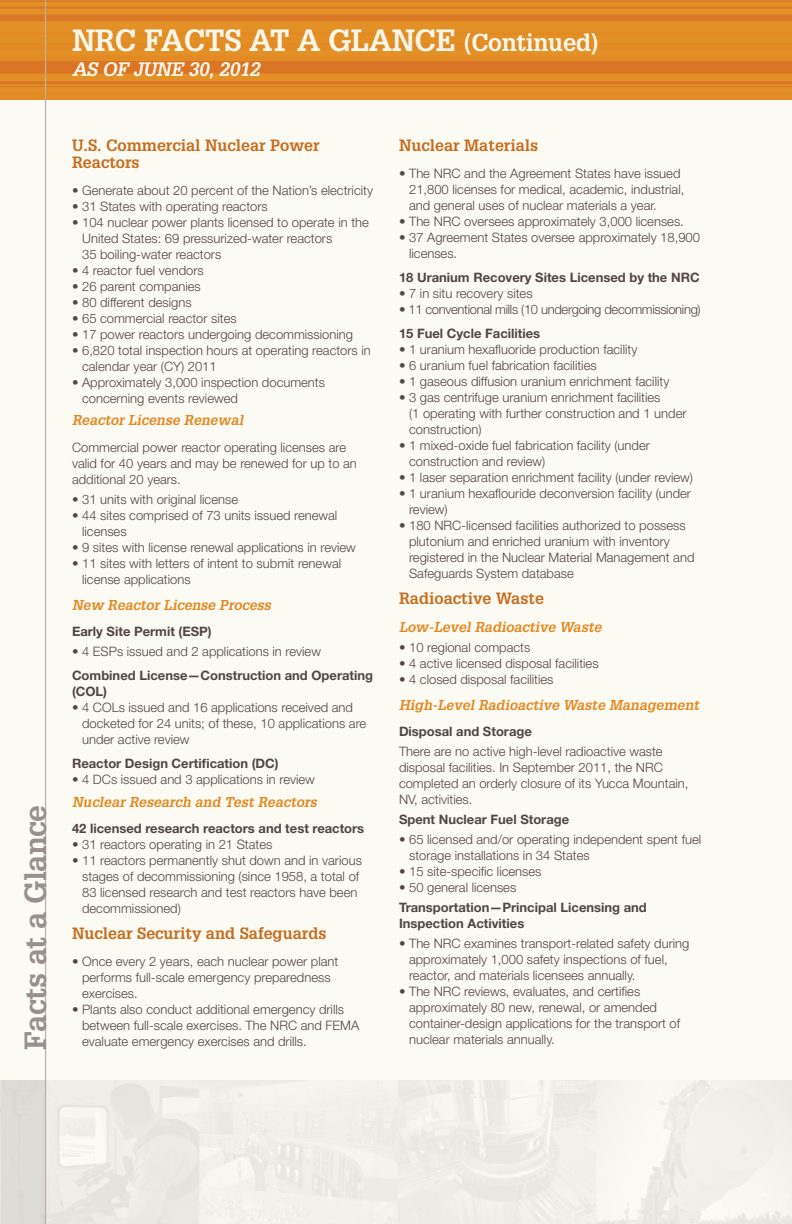
<style>
.page{position:relative;width:792px;height:1224px;background:#fbfaf3}
.page>*{position:absolute;margin:0;border:0;box-sizing:border-box;transform-origin:0 0}
.Chapter_Subtitle{font:700 30px "Glypha LT Std";letter-spacing:-.015em;color:#f9f7ea}
.Chapter_Subtitle-2{font:700 30px "Glypha LT Std";letter-spacing:-.015em;color:#998f8e}
.Chapter_Subtitle-3{font:italic 700 19px "Glypha LT Std";letter-spacing:-.015em;color:#f9f7ea}
.facts_at_a_glance_he{font:700 16px/17px "Glypha LT Std";color:#c76e1f}
.facts_at_a_glance_he-2{font:italic 700 14px "Glypha LT Std";color:#e28b24}
.Main_Body_text{font:italic 700 14px "Glypha LT Std";color:#e28b24}
.Main_Body_text-2{font:300 13px/16px "Helvetica Neue LT Std";color:#524543}
.Main_Body_text-3{font:700 13px/16px "Helvetica Neue LT Std";color:#524543}
.Main_Body_text-4{font:300 13px "Helvetica Neue LT Std";letter-spacing:-.025em;color:#524543}
.s1{font-size:24px}
</style>
<div class="page">
<div style="left:0;top:1080px;width:46px;height:144px;background:#dedcd6"></div>
<div style="left:0;top:0;width:792px;height:100px;background:#e28b24"></div>
<div style="left:0;top:0;width:792px;height:28px;background:#db7826"></div>
<div style="left:0;top:61px;width:792px;height:26px;background:#db7526"></div>
<hr style="left:0;top:39px;width:792px;height:4px;background:#e39126">
<div style="left:0;top:25px;width:792px;height:7px;background:#e39126"></div>
<div style="left:0;top:9px;width:792px;height:6px;background:#e39126"></div>
<hr style="left:0;top:35px;width:792px;height:2px;background:#e39126">
<hr style="left:0;top:88px;width:792px;height:4px;background:#e39126">
<div style="left:0;top:74px;width:792px;height:7px;background:#e39126"></div>
<div style="left:0;top:50px;width:792px;height:6px;background:#e39126"></div>
<hr style="left:0;top:37px;width:792px;height:1px;background:#e39126">
<hr style="left:0;top:0;width:792px;height:1px;background:#e39126">
<hr style="left:0;top:84px;width:792px;height:2px;background:#e39126">
<div style="left:0;top:21px;width:792px;height:9px;background:#e39126"></div>
<hr style="left:0;top:2px;width:792px;height:4px;background:#e39126">
<hr style="left:45px;top:0;width:1px;height:1224px;background:#b9b1b0">
<p class="Chapter_Subtitle-2" style="left:17px;top:1050px;width:247px;rotate:-90deg">Facts at a Glance</p>
<p class="Chapter_Subtitle" style="left:72px;top:21px;width:528px">NRC FACTS AT A GLANCE <span class="s1">(Continued)</span></p>
<p class="Chapter_Subtitle-3" style="left:72px;top:57px;width:190px">AS OF JUNE 30, 2012</p>
<p class="facts_at_a_glance_he" style="left:72px;top:137px;width:249px">U.S. Commercial Nuclear Power<br>Reactors</p>
<p class="Main_Body_text-2" style="left:72px;top:182px;width:303px">• Generate about 20 percent of the Nation’s electricity</p>
<p class="Main_Body_text-2" style="left:72px;top:198px;width:197px">• 31 States with operating reactors</p>
<p class="Main_Body_text-2" style="left:82px;top:214px;width:288px;text-indent:-10px">• 104 nuclear power plants licensed to operate in the<br>United States: 69 pressurized-water reactors<br>35 boiling-water reactors</p>
<p class="Main_Body_text-2" style="left:72px;top:262px;width:133px">• 4 reactor fuel vendors</p>
<p class="Main_Body_text-2" style="left:72px;top:278px;width:130px">• 26 parent companies</p>
<p class="Main_Body_text-2" style="left:72px;top:294px;width:121px">• 80 different designs</p>
<p class="Main_Body_text-2" style="left:72px;top:310px;width:166px">• 65 commercial reactor sites</p>
<p class="Main_Body_text-2" style="left:72px;top:326px;width:283px">• 17 power reactors undergoing decommissioning</p>
<p class="Main_Body_text-2" style="left:82px;top:342px;width:290px;text-indent:-10px">• 6,820 total inspection hours at operating reactors in calendar year (CY) 2011</p>
<p class="Main_Body_text-2" style="left:82px;top:374px;width:244px;text-indent:-10px">• Approximately 3,000 inspection documents concerning events reviewed</p>
<p class="facts_at_a_glance_he-2" style="left:72px;top:412px;width:173px">Reactor License Renewal</p>
<p class="Main_Body_text-2" style="left:72px;top:439px;width:286px">Commercial power reactor operating licenses are valid for 40 years and may be renewed for up to an additional 20 years.</p>
<p class="Main_Body_text-2" style="left:72px;top:491px;width:168px">• 31 units with original license</p>
<p class="Main_Body_text-2" style="left:82px;top:507px;width:257px;text-indent:-10px">• 44 sites comprised of 73 units issued renewal licenses</p>
<p class="Main_Body_text-2" style="left:72px;top:539px;width:285px">• 9 sites with license renewal applications in review</p>
<p class="Main_Body_text-2" style="left:82px;top:555px;width:261px;text-indent:-10px">• 11 sites with letters of intent to submit renewal license applications</p>
<p class="facts_at_a_glance_he-2" style="left:72px;top:596px;width:200px">New Reactor License Process</p>
<p class="Main_Body_text-3" style="left:72px;top:624px;width:141px">Early Site Permit (ESP)</p>
<p class="Main_Body_text-2" style="left:72px;top:644px;width:250px">• 4 ESPs issued and 2 applications in review</p>
<p class="Main_Body_text-3" style="left:72px;top:668px;width:303px">Combined License—Construction and Operating (COL)</p>
<p class="Main_Body_text-2" style="left:82px;top:700px;width:286px;text-indent:-10px">• 4 COLs issued and 16 applications received and docketed for 24 units; of these, 10 applications are under active review</p>
<p class="Main_Body_text-3" style="left:72px;top:756px;width:208px">Reactor Design Certification (DC)</p>
<p class="Main_Body_text-2" style="left:72px;top:772px;width:244px">• 4 DCs issued and 3 applications in review</p>
<p class="facts_at_a_glance_he-2" style="left:72px;top:793px;width:246px">Nuclear Research and Test Reactors</p>
<p class="Main_Body_text-3" style="left:72px;top:820px;width:294px">42 licensed research reactors and test reactors</p>
<p class="Main_Body_text-2" style="left:72px;top:836px;width:202px">• 31 reactors operating in 21 States</p>
<p class="Main_Body_text-2" style="left:82px;top:852px;width:281px;text-indent:-10px">• 11 reactors permanently shut down and in various stages of decommissioning (since 1958, a total of 83 licensed research and test reactors have been decommissioned)</p>
<p class="facts_at_a_glance_he" style="left:72px;top:925px;width:256px">Nuclear Security and Safeguards</p>
<p class="Main_Body_text-2" style="left:82px;top:953px;width:258px;text-indent:-10px">• Once every 2 years, each nuclear power plant performs full-scale emergency preparedness exercises.</p>
<p class="Main_Body_text-2" style="left:82px;top:1001px;width:279px;text-indent:-10px">• Plants also conduct additional emergency drills between full-scale exercises. The NRC and FEMA evaluate emergency exercises and drills.</p>
<p class="facts_at_a_glance_he" style="left:399px;top:137px;width:141px">Nuclear Materials</p>
<p class="Main_Body_text-2" style="left:409px;top:165px;width:277px;text-indent:-10px">• The NRC and the Agreement States have issued<br>21,800 licenses for medical, academic, industrial, and general uses of nuclear materials a year.</p>
<p class="Main_Body_text-2" style="left:399px;top:213px;width:286px">• The NRC oversees approximately 3,000 licenses.</p>
<p class="Main_Body_text-2" style="left:409px;top:229px;width:292px;text-indent:-10px">• 37 Agreement States oversee approximately 18,900 licenses.</p>
<p class="Main_Body_text-3" style="left:399px;top:269px;width:302px">18 Uranium Recovery Sites Licensed by the NRC</p>
<p class="Main_Body_text-2" style="left:399px;top:285px;width:135px">• 7 in situ recovery sites</p>
<p class="Main_Body_text-4" style="left:399px;top:301px;width:303px">• 11 conventional mills (10 undergoing decommissioning)</p>
<p class="Main_Body_text-3" style="left:399px;top:325px;width:143px">15 Fuel Cycle Facilities</p>
<p class="Main_Body_text-2" style="left:399px;top:341px;width:240px">• 1 uranium hexafluoride production facility</p>
<p class="Main_Body_text-2" style="left:399px;top:357px;width:199px">• 6 uranium fuel fabrication facilities</p>
<p class="Main_Body_text-2" style="left:399px;top:373px;width:272px">• 1 gaseous diffusion uranium enrichment facility</p>
<p class="Main_Body_text-2" style="left:409px;top:389px;width:279px;text-indent:-10px">• 3 gas centrifuge uranium enrichment facilities<br>(1 operating with further construction and 1 under construction)</p>
<p class="Main_Body_text-2" style="left:409px;top:437px;width:242px;text-indent:-10px">• 1 mixed-oxide fuel fabrication facility (under construction and review)</p>
<p class="Main_Body_text-2" style="left:399px;top:469px;width:296px">• 1 laser separation enrichment facility (under review)</p>
<p class="Main_Body_text-2" style="left:409px;top:485px;width:283px;text-indent:-10px">• 1 uranium hexaflouride deconversion facility (under review)</p>
<p class="Main_Body_text-2" style="left:409px;top:517px;width:287px;text-indent:-10px">• 180 NRC-licensed facilities authorized to possess plutonium and enriched uranium with inventory registered in the Nuclear Material Management and Safeguards System database</p>
<p class="facts_at_a_glance_he" style="left:399px;top:590px;width:146px">Radioactive Waste</p>
<p class="Main_Body_text" style="left:399px;top:618px;width:204px">Low-Level Radioactive Waste</p>
<p class="Main_Body_text-2" style="left:399px;top:639px;width:133px">• 10 regional compacts</p>
<p class="Main_Body_text-2" style="left:399px;top:655px;width:201px">• 4 active licensed disposal facilities</p>
<p class="Main_Body_text-2" style="left:399px;top:671px;width:156px">• 4 closed disposal facilities</p>
<p class="facts_at_a_glance_he-2" style="left:399px;top:696px;width:302px">High-Level Radioactive Waste Management</p>
<p class="Main_Body_text-3" style="left:399px;top:724px;width:134px">Disposal and Storage</p>
<p class="Main_Body_text-2" style="left:399px;top:744px;width:291px">There are no active high-level radioactive waste disposal facilities. In September 2011, the NRC completed an orderly closure of its Yucca Mountain, NV, activities.</p>
<p class="Main_Body_text-3" style="left:399px;top:812px;width:172px">Spent Nuclear Fuel Storage</p>
<p class="Main_Body_text-2" style="left:409px;top:832px;width:294px;text-indent:-10px">• 65 licensed and/or operating independent spent fuel storage installations in 34 States</p>
<p class="Main_Body_text-2" style="left:399px;top:864px;width:144px">• 15 site-specific licenses</p>
<p class="Main_Body_text-2" style="left:399px;top:880px;width:119px">• 50 general licenses</p>
<p class="Main_Body_text-3" style="left:399px;top:900px;width:249px">Transportation—Principal Licensing and<br>Inspection Activities</p>
<p class="Main_Body_text-2" style="left:409px;top:936px;width:282px;text-indent:-10px">• The NRC examines transport-related safety during approximately 1,000 safety inspections of fuel, reactor, and materials licensees annually.</p>
<p class="Main_Body_text-2" style="left:409px;top:984px;width:273px;text-indent:-10px">• The NRC reviews, evaluates, and certifies approximately 80 new, renewal, or amended container-design applications for the transport of nuclear materials annually.</p>
</div>
